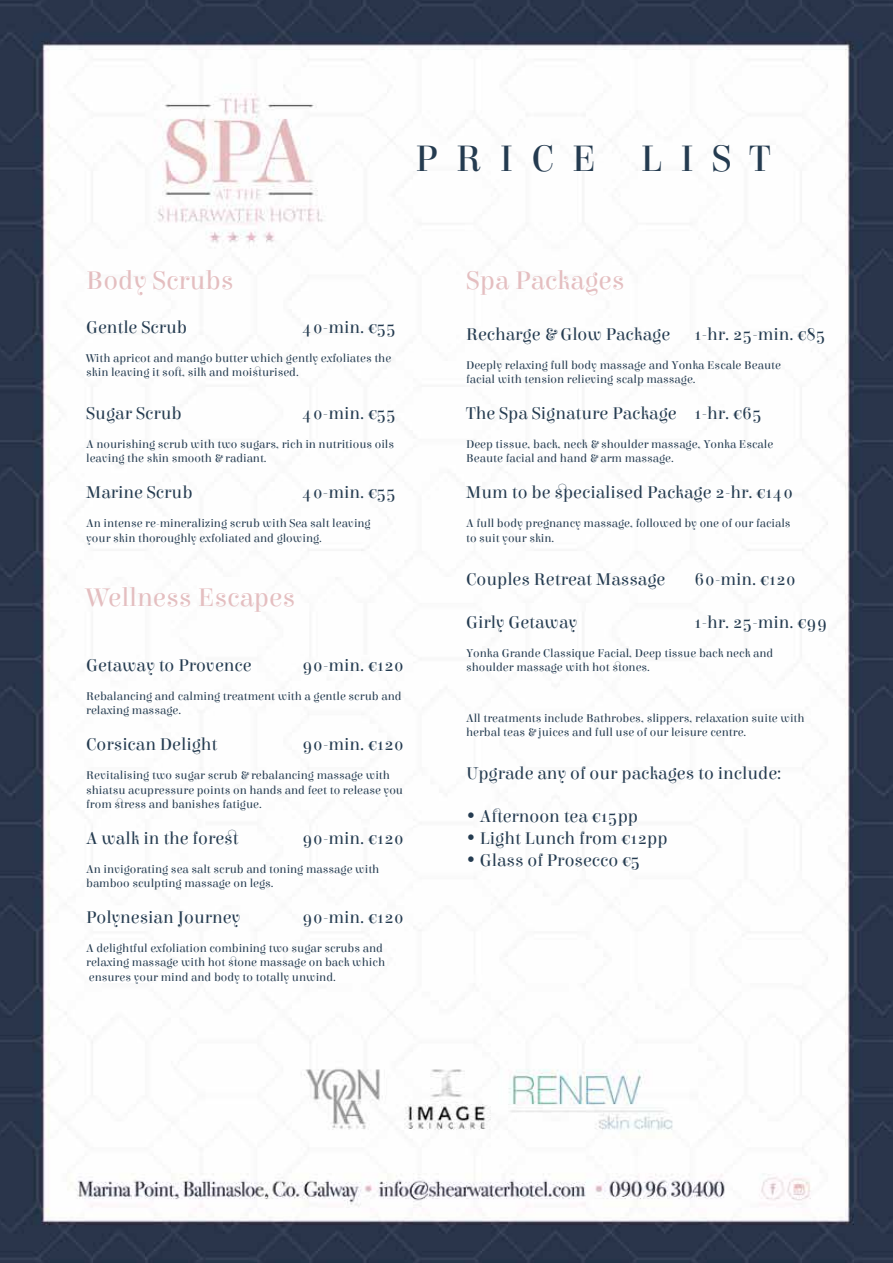
<style>
.page{position:relative;width:893px;height:1263px;background:#fff}
.page>*{position:absolute;margin:0;border:0;box-sizing:border-box;transform-origin:0 0}
.t1{font:39px "Elsie";letter-spacing:.46em;color:#243b50}
.t2{font:27px "Elsie";color:#e4bec0}
.t3{font:18px "Elsie";color:#243b50}
.t4{font:12px/14.4px "Elsie";color:#243b50}
</style>
<div class="page">
<img style="left:0;top:0;width:893px;height:1263px">
<h1 class="t1" style="left:415px;top:137px;width:357px">PRICE LIST</h1>
<h2 class="t2" style="left:86px;top:266px;width:149px">Body Scrubs</h2>
<h3 class="t3" style="left:86px;top:317px;width:102px">Gentle Scrub</h3>
<h3 class="t3" style="left:302px;top:317px;width:95px">40-min. €55</h3>
<p class="t4" style="left:86px;top:350px;width:307px">With apricot and mango butter which gently exfoliates the skin leaving it soft, silk and moisturised.</p>
<h3 class="t3" style="left:86px;top:403px;width:97px">Sugar Scrub</h3>
<h3 class="t3" style="left:302px;top:403px;width:95px">40-min. €55</h3>
<p class="t4" style="left:86px;top:437px;width:309px">A nourishing scrub with two sugars, rich in nutritious oils leaving the skin smooth &amp; radiant.</p>
<h3 class="t3" style="left:86px;top:483px;width:108px">Marine Scrub</h3>
<h3 class="t3" style="left:302px;top:483px;width:95px">40-min. €55</h3>
<p class="t4" style="left:86px;top:516px;width:286px">An intense re-mineralizing scrub with Sea salt leaving your skin thoroughly exfoliated and glowing.</p>
<h2 class="t2" style="left:86px;top:583px;width:211px">Wellness Escapes</h2>
<h3 class="t3" style="left:86px;top:655px;width:167px">Getaway to Provence</h3>
<h3 class="t3" style="left:302px;top:655px;width:103px">90-min. €120</h3>
<p class="t4" style="left:86px;top:689px;width:317px">Rebalancing and calming treatment with a gentle scrub and relaxing massage.</p>
<h3 class="t3" style="left:86px;top:735px;width:133px">Corsican Delight</h3>
<h3 class="t3" style="left:302px;top:735px;width:103px">90-min. €120</h3>
<p class="t4" style="left:86px;top:768px;width:318px">Revitalising two sugar scrub &amp; rebalancing massage with shiatsu acupressure points on hands and feet to release you from stress and banishes fatigue.</p>
<h3 class="t3" style="left:86px;top:828px;width:154px">A walk in the forest</h3>
<h3 class="t3" style="left:302px;top:828px;width:103px">90-min. €120</h3>
<p class="t4" style="left:86px;top:862px;width:295px">An invigorating sea salt scrub and toning massage with bamboo sculpting massage on legs.</p>
<h3 class="t3" style="left:86px;top:907px;width:155px">Polynesian Journey</h3>
<h3 class="t3" style="left:302px;top:907px;width:103px">90-min. €120</h3>
<p class="t4" style="left:86px;top:941px;width:300px">A delightful exfoliation combining two sugar scrubs and relaxing massage with hot stone massage on back which ensures your mind and body to totally unwind.</p>
<h2 class="t2" style="left:466px;top:266px;width:160px">Spa Packages</h2>
<h3 class="t3" style="left:466px;top:324px;width:206px">Recharge &amp; Glow Package</h3>
<h3 class="t3" style="left:694px;top:324px;width:133px">1-hr. 25-min. €85</h3>
<p class="t4" style="left:466px;top:358px;width:316px">Deeply relaxing full body massage and Yonka Escale Beaute facial with tension relieving scalp massage.</p>
<h3 class="t3" style="left:466px;top:403px;width:298px">The Spa Signature Package 1-hr. €65</h3>
<p class="t4" style="left:466px;top:437px;width:309px">Deep tissue, back, neck &amp; shoulder massage, Yonka Escale<br>Beaute facial and hand &amp; arm massage.</p>
<h3 class="t3" style="left:466px;top:483px;width:329px">Mum to be specialised Package 2-hr. €140</h3>
<p class="t4" style="left:466px;top:516px;width:326px">A full body pregnancy massage, followed by one of our facials to suit your skin.</p>
<h3 class="t3" style="left:466px;top:569px;width:201px">Couples Retreat Massage</h3>
<h3 class="t3" style="left:694px;top:569px;width:103px">60-min. €120</h3>
<h3 class="t3" style="left:466px;top:612px;width:112px">Girly Getaway</h3>
<h3 class="t3" style="left:694px;top:612px;width:135px">1-hr. 25-min. €99</h3>
<p class="t4" style="left:466px;top:646px;width:309px">Yonka Grande Classique Facial, Deep tissue back neck and shoulder massage with hot stones.</p>
<p class="t4" style="left:466px;top:710px;width:340px">All treatments include Bathrobes, slippers, relaxation suite with herbal teas &amp; juices and full use of our leisure centre.</p>
<h3 class="t3" style="left:466px;top:763px;width:317px">Upgrade any of our packages to include:</h3>
<h3 class="t3" style="left:466px;top:807px;width:173px">• Afternoon tea €15pp</h3>
<h3 class="t3" style="left:466px;top:828px;width:203px">• Light Lunch from €12pp</h3>
<h3 class="t3" style="left:466px;top:850px;width:176px">• Glass of Prosecco €5</h3>
</div>
